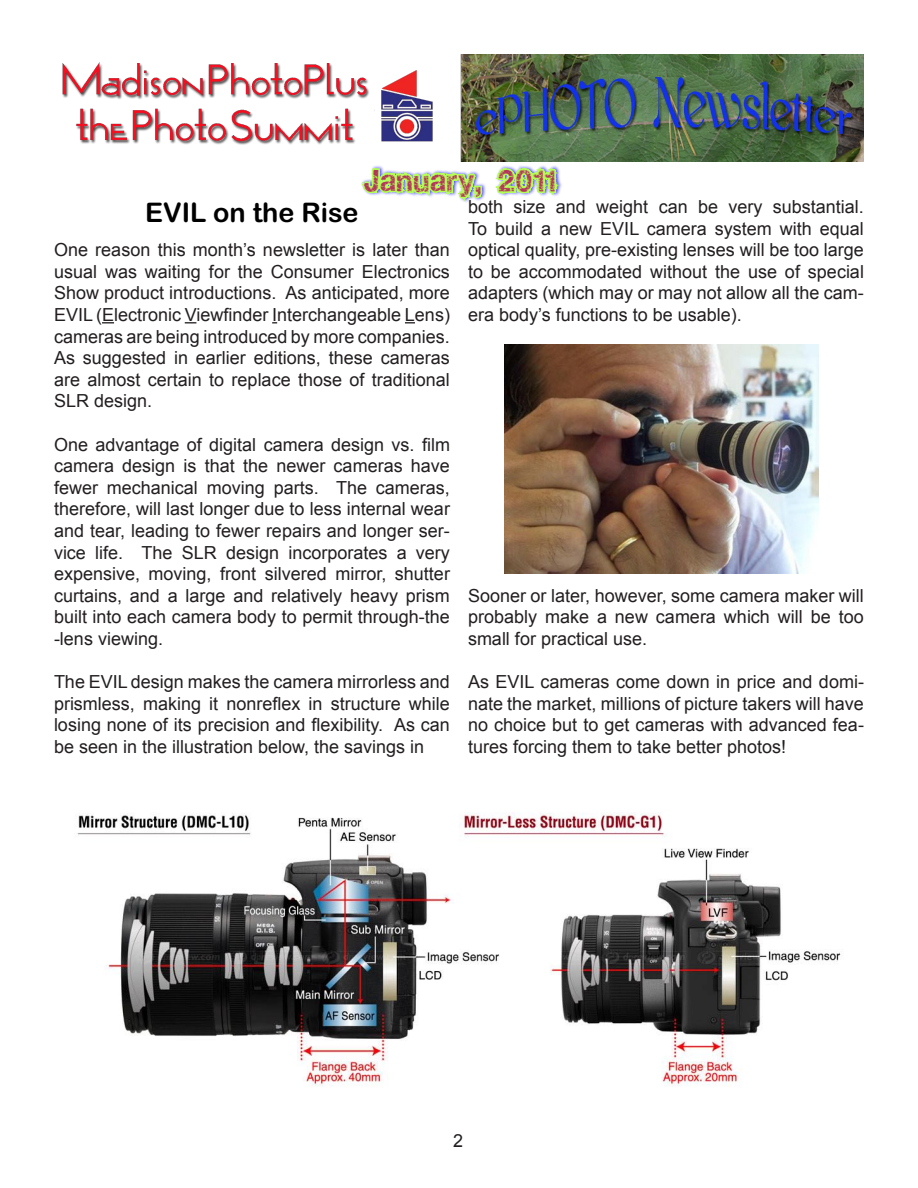
<style>
.page{position:relative;width:918px;height:1188px;background:#fff}
.page>*{position:absolute;margin:0;border:0;box-sizing:border-box;transform-origin:0 0}
.t1{font:27px "Arial Rounded 2";color:#000}
.t2{font:27px "Gastada";color:#b4335d}
.t3{font:18px/21.6px "Arial";color:#231f20;text-align:justify}
</style>
<div class="page">
<img style="left:62px;top:54px;width:802px;height:108px">
<svg style="left:102px;top:322px;width:12px;height:1px"></svg>
<svg style="left:353px;top:119px;width:231px;height:226px"></svg>
<img style="left:77px;top:812px;width:764px;height:275px">
<img style="left:504px;top:345px;width:315px;height:228px">
<h1 class="t2" style="left:363px;top:162px;width:194px">January, 2011</h1>
<h1 class="t1" style="left:145px;top:196px;width:215px">EVIL on the Rise</h1>
<p class="t3" style="left:54px;top:239px;width:397px">One reason this month’s newsletter is later than usual was waiting for the Consumer Electronics Show product introductions. As anticipated, more EVIL (Electronic Viewfinder Interchangeable Lens) cameras are being introduced by more companies.<br>As suggested in earlier editions, these cameras are almost certain to replace those of traditional SLR design.</p>
<p class="t3" style="left:54px;top:434px;width:397px">One advantage of digital camera design vs. film camera design is that the newer cameras have fewer mechanical moving parts. The cameras, therefore, will last longer due to less internal wear and tear, leading to fewer repairs and longer ser&shy;vice life. The SLR design incorporates a very expensive, moving, front silvered mirror, shutter curtains, and a large and relatively heavy prism built into each camera body to permit through-the -lens viewing.</p>
<p class="t3" style="left:54px;top:671px;width:397px">The EVIL design makes the camera mirrorless and prismless, making it nonreflex in structure while losing none of its precision and flexibility. As can be seen in the illustration below, the savings in</p>
<p class="t3" style="left:468px;top:196px;width:397px">both size and weight can be very substantial.<br>To build a new EVIL camera system with equal optical quality, pre-existing lenses will be too large to be accommodated without the use of special adapters (which may or may not allow all the cam&shy;era body’s functions to be usable).</p>
<p class="t3" style="left:468px;top:585px;width:397px">Sooner or later, however, some camera maker will probably make a new camera which will be too small for practical use.</p>
<p class="t3" style="left:468px;top:671px;width:397px">As EVIL cameras come down in price and domi&shy;nate the market, millions of picture takers will have no choice but to get cameras with advanced fea&shy;tures forcing them to take better photos!</p>
<p class="t3" style="left:453px;top:1130px;width:12px">2</p>
</div>
